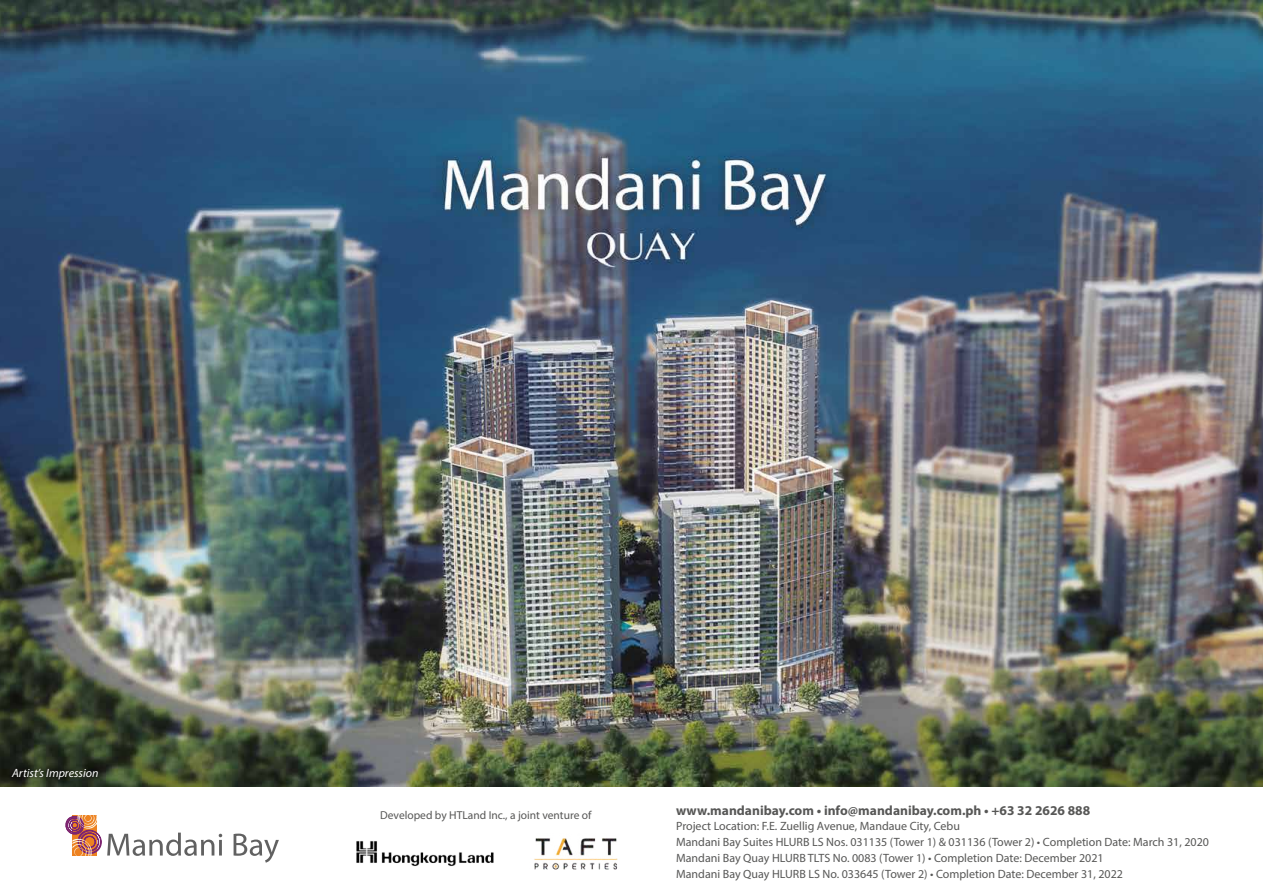
<style>
.page{position:relative;width:1263px;height:893px;background:#fff}
.page>*{position:absolute;margin:0;border:0;box-sizing:border-box;transform-origin:0 0}
.t1{font:700 13.5px "Myriad Pro";color:#575756}
.t2{font:12px/15.8px "Myriad Pro";color:#575756}
.t3{font:italic 12px "Myriad Pro";color:#fff}
.t4{font:11.55px "Myriad Pro";color:#575756}
</style>
<div class="page">
<img style="left:0;top:0;width:1263px;height:786px">
<div style="left:8px;top:764px;width:94px;height:18px;background:#000;opacity:.33"></div>
<svg style="left:234px;top:834px;width:45px;height:29px"></svg>
<svg style="left:65px;top:815px;width:157px;height:41px"></svg>
<img style="left:356px;top:841px;width:138px;height:25px">
<img style="left:534px;top:838px;width:84px;height:32px">
<p class="t3" style="left:12px;top:765px;width:88px">Artist’s Impression</p>
<p class="t4" style="left:380px;top:808px;width:213px">Developed by HTLand Inc., a joint venture of</p>
<p class="t1" style="left:676px;top:801px;width:416px">www.mandanibay.com • info@mandanibay.com.ph • +63 32 2626 888</p>
<p class="t2" style="left:676px;top:818px;width:534px">Project Location: F.E. Zuellig Avenue, Mandaue City, Cebu<br>Mandani Bay Suites HLURB LS Nos. 031135 (Tower 1) &amp; 031136 (Tower 2) • Completion Date: March 31, 2020<br>Mandani Bay Quay HLURB TLTS No. 0083 (Tower 1) • Completion Date: December 2021<br>Mandani Bay Quay HLURB LS No. 033645 (Tower 2) • Completion Date: December 31, 2022</p>
</div>
